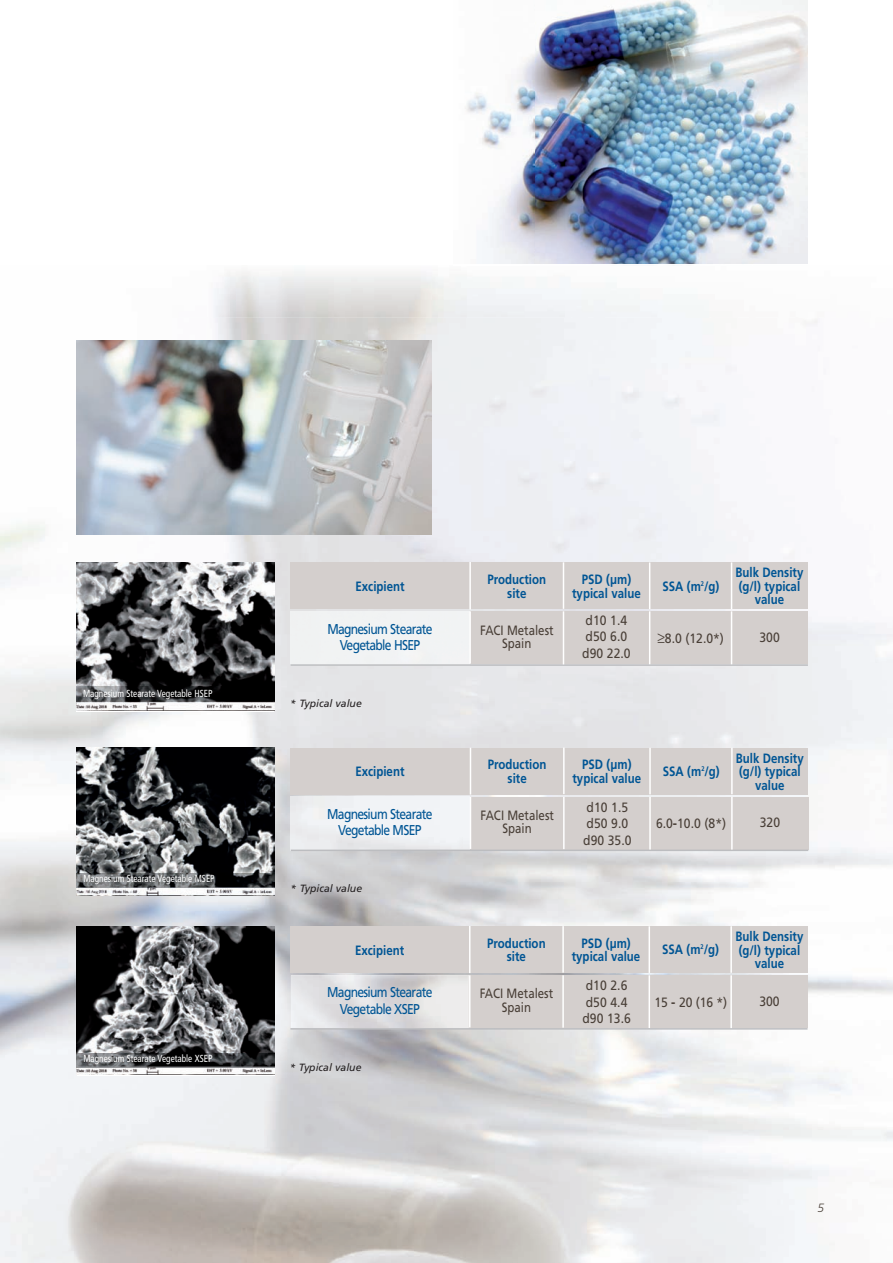
<style>
.page{position:relative;width:893px;height:1263px;background:#fff}
.page>*{position:absolute;margin:0;border:0;box-sizing:border-box;transform-origin:0 0}
.t1{font:14.25px/16.5px "Frutiger";letter-spacing:-.055em;color:#005594;text-align:center;scale:.85 1}
.t2{font:700 13.5px/13.5px "Frutiger";color:#005594;text-align:center;scale:.85 1}
.t3{font:13.5px/16.5px "Frutiger";color:#493f37;scale:.9 1}
.t4{font:13.5px/13.5px "Frutiger";color:#493f37;text-align:center;scale:.85 1}
.t5{font:italic 300 12px "Frutiger";color:#493f37}
.t6{font:italic 10.5px "Frutiger";color:#231f20}
.t7{font:condensed 10.2px "Frutiger";color:#fff;scale:.9 1}
.s1{font-weight:700;font-size:14.25px}
</style>
<div class="page">
<img style="left:0;top:318px;width:893px;height:945px">
<img style="left:534px;top:0;width:274px;height:264px">
<img style="left:77px;top:748px;width:197px;height:148px">
<img style="left:77px;top:926px;width:197px;height:149px">
<img style="left:77px;top:562px;width:197px;height:148px">
<div style="left:470px;top:611px;width:338px;height:53px;background:#d4cfcd"></div>
<div style="left:470px;top:797px;width:338px;height:52px;background:#d4cfcd"></div>
<div style="left:468px;top:975px;width:339px;height:53px;background:#d4cfcd"></div>
<img style="left:77px;top:873px;width:197px;height:14px">
<img style="left:77px;top:1053px;width:197px;height:14px">
<div style="left:290px;top:611px;width:179px;height:53px;background:#f1f3f3"></div>
<img style="left:290px;top:797px;width:180px;height:53px">
<img style="left:291px;top:975px;width:177px;height:53px">
<hr style="left:468px;top:975px;width:1px;height:53px;background:#eae8e7">
<img style="left:77px;top:340px;width:354px;height:194px">
<img style="left:77px;top:686px;width:196px;height:16px">
<img style="left:465px;top:54px;width:69px;height:210px">
<div style="left:290px;top:563px;width:518px;height:46px;background:#d4cfcd"></div>
<div style="left:291px;top:748px;width:517px;height:47px;background:#d4cfcd"></div>
<div style="left:290px;top:926px;width:517px;height:47px;background:#d4cfcd"></div>
<hr style="left:290px;top:664px;width:518px;height:2px;background:#bcbdc0">
<hr style="left:291px;top:849px;width:517px;height:2px;background:#bcbdc0">
<hr style="left:290px;top:1028px;width:517px;height:1px;background:#bcbdc0">
<hr style="left:469px;top:611px;width:2px;height:53px;background:#fff">
<hr style="left:470px;top:797px;width:1px;height:52px;background:#fff">
<hr style="left:469px;top:975px;width:1px;height:52px;background:#fff">
<hr style="left:469px;top:562px;width:2px;height:47px;background:#fff">
<hr style="left:470px;top:748px;width:1px;height:46px;background:#fff">
<hr style="left:469px;top:926px;width:1px;height:47px;background:#fff">
<hr style="left:563px;top:611px;width:1px;height:53px;background:#fff">
<hr style="left:563px;top:797px;width:2px;height:52px;background:#fff">
<hr style="left:562px;top:975px;width:2px;height:53px;background:#fff">
<hr style="left:563px;top:562px;width:1px;height:47px;background:#fff">
<hr style="left:563px;top:747px;width:2px;height:47px;background:#fff">
<hr style="left:562px;top:926px;width:2px;height:47px;background:#fff">
<hr style="left:649px;top:611px;width:1px;height:53px;background:#fff">
<hr style="left:649px;top:797px;width:2px;height:52px;background:#fff">
<hr style="left:649px;top:975px;width:1px;height:53px;background:#fff">
<hr style="left:649px;top:562px;width:1px;height:47px;background:#fff">
<hr style="left:649px;top:748px;width:2px;height:46px;background:#fff">
<hr style="left:649px;top:926px;width:1px;height:47px;background:#fff">
<hr style="left:731px;top:611px;width:1px;height:53px;background:#fff">
<hr style="left:731px;top:797px;width:2px;height:52px;background:#fff">
<hr style="left:730px;top:975px;width:2px;height:53px;background:#fff">
<hr style="left:731px;top:562px;width:1px;height:47px;background:#fff">
<hr style="left:731px;top:748px;width:2px;height:46px;background:#fff">
<hr style="left:730px;top:926px;width:2px;height:47px;background:#fff">
<p class="t7" style="left:83px;top:690px;width:145px">Magnesium Stearate Vegetable HSEP</p>
<p class="t7" style="left:83px;top:874px;width:147px">Magnesium Stearate Vegetable MSEP</p>
<p class="t7" style="left:83px;top:1054px;width:145px">Magnesium Stearate Vegetable XSEP</p>
<p class="t2" style="left:356px;top:580px;width:59px">Excipient</p>
<p class="t1" style="left:327px;top:621px;width:125px">Magnesium Stearate<br>Vegetable HSEP</p>
<p class="t6" style="left:290px;top:699px;width:73px">* Typical value</p>
<p class="t2" style="left:355px;top:766px;width:59px">Excipient</p>
<p class="t1" style="left:327px;top:807px;width:125px">Magnesium Stearate<br>Vegetable MSEP</p>
<p class="t6" style="left:291px;top:884px;width:73px">* Typical value</p>
<p class="t2" style="left:355px;top:944px;width:59px">Excipient</p>
<p class="t1" style="left:327px;top:985px;width:125px">Magnesium Stearate<br>Vegetable XSEP</p>
<p class="t6" style="left:290px;top:1063px;width:73px">* Typical value</p>
<p class="t2" style="left:488px;top:574px;width:70px">Production site</p>
<p class="t4" style="left:480px;top:624px;width:88px">FACI Metalest<br>Spain</p>
<p class="t2" style="left:572px;top:574px;width:82px">PSD (µm) typical value</p>
<p class="t3" style="left:582px;top:613px;width:55px">d10 1.4 d50 6.0 d90 22.0</p>
<p class="t2" style="left:662px;top:580px;width:69px">SSA (m<sup>2</sup>/g)</p>
<p class="t3" style="left:657px;top:631px;width:75px">≥8.0 (12.0*)</p>
<p class="t2" style="left:735px;top:567px;width:81px">Bulk Density (g/l) typical value</p>
<p class="t3" style="left:759px;top:630px;width:24px">300</p>
<p class="t2" style="left:488px;top:759px;width:70px">Production site</p>
<p class="t4" style="left:480px;top:809px;width:88px">FACI Metalest<br>Spain</p>
<p class="t2" style="left:572px;top:759px;width:82px">PSD (µm) typical value</p>
<p class="t3" style="left:583px;top:800px;width:55px">d10 1.5 d50 9.0 d90 35.0</p>
<p class="t2" style="left:663px;top:765px;width:69px">SSA (m<sup>2</sup>/g)</p>
<p class="t3" style="left:656px;top:816px;width:79px">6.0<span class="s1">-</span>10.0 (8*)</p>
<p class="t2" style="left:736px;top:752px;width:81px">Bulk Density (g/l) typical value</p>
<p class="t3" style="left:760px;top:815px;width:24px">320</p>
<p class="t2" style="left:487px;top:937px;width:70px">Production site</p>
<p class="t4" style="left:480px;top:988px;width:88px">FACI Metalest<br>Spain</p>
<p class="t2" style="left:572px;top:937px;width:82px">PSD (µm) typical value</p>
<p class="t3" style="left:582px;top:978px;width:55px">d10 2.6 d50 4.4 d90 13.6</p>
<p class="t2" style="left:662px;top:943px;width:69px">SSA (m<sup>2</sup>/g)</p>
<p class="t2" style="left:735px;top:931px;width:81px">Bulk Density (g/l) typical value</p>
<p class="t3" style="left:654px;top:995px;width:82px">15 <span class="s1">-</span> 20 (16 *)</p>
<p class="t3" style="left:759px;top:994px;width:24px">300</p>
<p class="t5" style="left:817px;top:1203px;width:8px">5</p>
</div>
